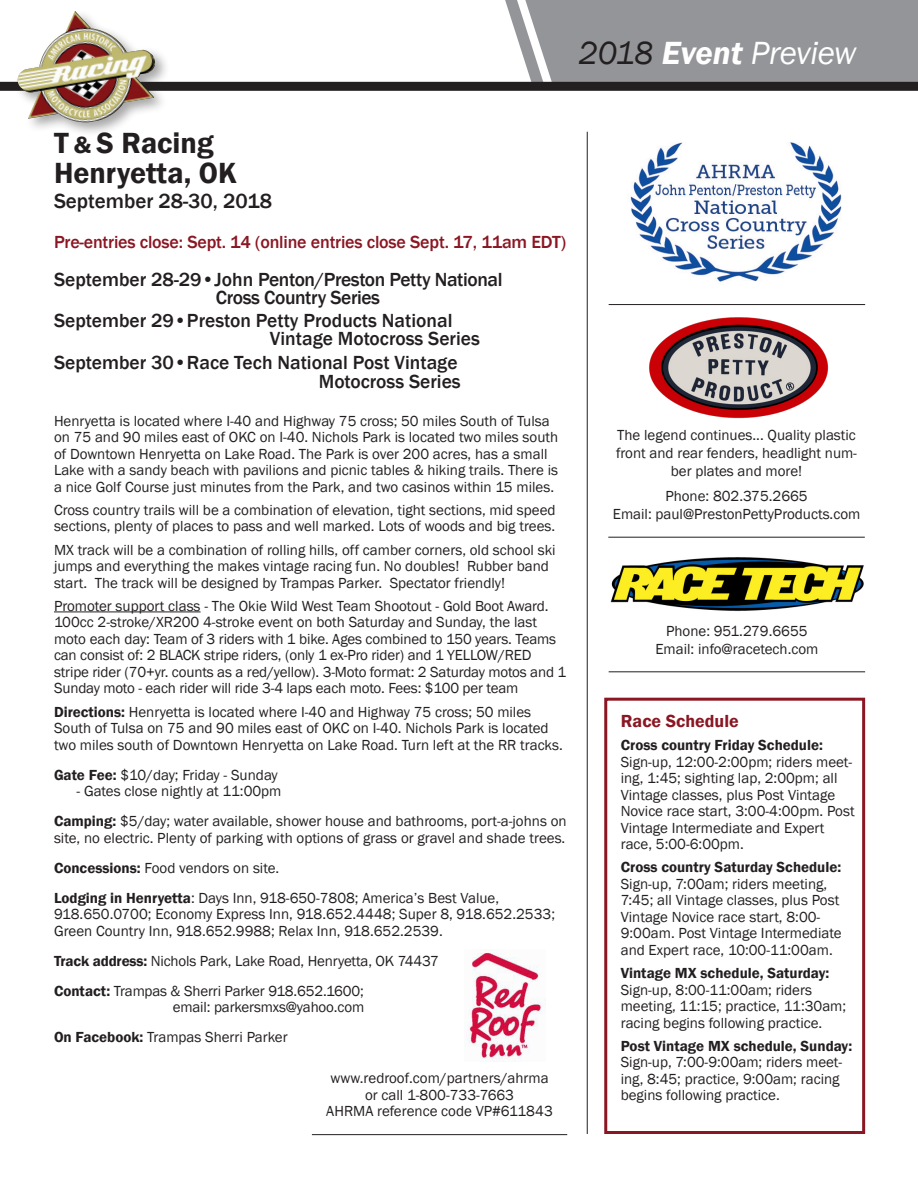
<style>
.page{position:relative;width:918px;height:1188px;background:#fff}
.page>*{position:absolute;margin:0;border:0;box-sizing:border-box;transform-origin:0 0}
.t1{font:italic 33px "Franklin Gothic";letter-spacing:-.01em;color:#fff}
.t2{font:600 30px "Franklin Gothic";color:#231f20}
.t3{font:500 21px "Franklin Gothic";color:#231f20}
.t4{font:500 19.5px/18px "Franklin Gothic";color:#231f20}
.t5{font:500 19.5px/18px "Franklin Gothic";letter-spacing:-.02em;color:#231f20}
.t6{font:500 18px "Franklin Gothic";letter-spacing:-.01em;color:#8a1723}
.t7{font:600 18px "Franklin Gothic";color:#8a1723}
.t8{font:15px/16.5px "Franklin Gothic";color:#231f20}
.s1{color:#231f20}
.s2{font-weight:600}
.s3{font-size:24px}
</style>
<div class="page">
<img style="left:610px;top:557px;width:254px;height:54px">
<hr style="left:609px;top:672px;width:256px;height:1px;background:#231f20">
<hr style="left:587px;top:132px;width:1px;height:1002px;background:#231f20">
<hr style="left:54px;top:612px;width:147px;height:1px;background:#231f20">
<div style="left:604px;top:698px;width:261px;height:436px;border:3px solid #8a1723"></div>
<img style="left:649px;top:318px;width:180px;height:101px">
<hr style="left:608px;top:537px;width:257px;height:1px;background:#231f20">
<img style="left:630px;top:142px;width:212px;height:140px">
<hr style="left:609px;top:304px;width:256px;height:1px;background:#231f20">
<div style="left:505px;top:0;width:413px;height:82px;background:#939598"></div>
<div style="left:0;top:82px;width:918px;height:9px;background:#231f20"></div>
<div style="left:14px;top:8px;width:156px;height:129px;background:#231f20;opacity:.4"></div>
<img style="left:64px;top:11px;width:11px;height:22px">
<img style="left:465px;top:950px;width:81px;height:112px">
<hr style="left:312px;top:1134px;width:255px;height:1px;background:#231f20">
<p class="t1" style="left:578px;top:33px;width:279px"><span class="s1">2018</span> <span class="s2">Event</span> Preview</p>
<p class="t2" style="left:54px;top:124px;width:161px">T <span class="s3">&amp;</span> S Racing</p>
<p class="t2" style="left:54px;top:154px;width:184px">Henryetta, OK</p>
<p class="t3" style="left:54px;top:188px;width:220px">September 28-30, 2018</p>
<p class="t6" style="left:54px;top:230px;width:513px">Pre-entries close: Sept. 14 (online entries close Sept. 17, 11am EDT)</p>
<p class="t5" style="left:216px;top:271px;width:288px;text-indent:-162px">September 28-29•John Penton/Preston Petty National<br>Cross Country Series</p>
<p class="t4" style="left:270px;top:312px;width:211px;text-indent:-216px">September 29•Preston Petty Products National<br>Vintage Motocross Series</p>
<p class="t4" style="left:54px;top:353px;width:408px;line-height:19.5px;text-align:right">September 30•Race Tech National Post Vintage<br>Motocross Series</p>
<p class="t8" style="left:54px;top:413px;width:506px">Henryetta is located where I-40 and Highway 75 cross; 50 miles South of Tulsa on 75 and 90 miles east of OKC on I-40. Nichols Park is located two miles south of Downtown Henryetta on Lake Road. The Park is over 200 acres, has a small Lake with a sandy beach with pavilions and picnic tables &amp; hiking trails. There is a nice Golf Course just minutes from the Park, and two casinos within 15 miles.</p>
<p class="t8" style="left:54px;top:502px;width:503px">Cross country trails will be a combination of elevation, tight sections, mid speed sections, plenty of places to pass and well marked. Lots of woods and big trees.</p>
<p class="t8" style="left:54px;top:542px;width:503px">MX track will be a combination of rolling hills, off camber corners, old school ski jumps and everything the makes vintage racing fun. No doubles! Rubber band start. The track will be designed by Trampas Parker. Spectator friendly!</p>
<p class="t8" style="left:54px;top:598px;width:514px">Promoter support class - The Okie Wild West Team Shootout - Gold Boot Award.<br>100cc 2-stroke/XR200 4-stroke event on both Saturday and Sunday, the last moto each day: Team of 3 riders with 1 bike. Ages combined to 150 years. Teams can consist of: 2 BLACK stripe riders, (only 1 ex-Pro rider) and 1 YELLOW/RED stripe rider (70+yr. counts as a red/yellow). 3-Moto format: 2 Saturday motos and 1<br>Sunday moto - each rider will ride 3-4 laps each moto. Fees: $100 per team</p>
<p class="t8" style="left:54px;top:704px;width:510px"><span class="s2">Directions:</span> Henryetta is located where I-40 and Highway 75 cross; 50 miles<br>South of Tulsa on 75 and 90 miles east of OKC on I-40. Nichols Park is located two miles south of Downtown Henryetta on Lake Road. Turn left at the RR tracks.</p>
<p class="t8" style="left:54px;top:767px;width:225px"><span class="s2">Gate Fee:</span> $10/day; Friday - Sunday</p>
<p class="t8" style="left:76px;top:783px;width:206px">- Gates close nightly at 11:00pm</p>
<p class="t8" style="left:54px;top:813px;width:514px"><span class="s2">Camping:</span> $5/day; water available, shower house and bathrooms, port-a-johns on site, no electric. Plenty of parking with options of grass or gravel and shade trees.</p>
<p class="t8" style="left:54px;top:860px;width:227px"><span class="s2">Concessions:</span> Food vendors on site.</p>
<p class="t8" style="left:54px;top:890px;width:503px"><span class="s2">Lodging in Henryetta</span>: Days Inn, 918-650-7808; America’s Best Value,<br>918.650.0700; Economy Express Inn, 918.652.4448; Super 8, 918.652.2533;<br>Green Country Inn, 918.652.9988; Relax Inn, 918.652.2539.</p>
<p class="t8" style="left:54px;top:953px;width:386px"><span class="s2">Track address:</span> Nichols Park, Lake Road, Henryetta, OK 74437</p>
<p class="t8" style="left:54px;top:983px;width:312px;text-align:right"><span class="s2">Contact:</span> Trampas &amp; Sherri Parker 918.652.1600; email: parkersmxs@yahoo.com</p>
<p class="t8" style="left:54px;top:1029px;width:235px"><span class="s2">On Facebook:</span> Trampas Sherri Parker</p>
<p class="t8" style="left:331px;top:1071px;width:220px">www.redroof.com/partners/ahrma</p>
<p class="t8" style="left:365px;top:1087px;width:151px">or call 1-800-733-7663</p>
<p class="t8" style="left:326px;top:1104px;width:228px">AHRMA reference code VP#611843</p>
<p class="t8" style="left:616px;top:427px;width:243px;line-height:18px;text-align:center">The legend continues... Quality plastic front and rear fenders, headlight num&shy;ber plates and more!</p>
<p class="t8" style="left:665px;top:488px;width:144px">Phone: 802.375.2665</p>
<p class="t8" style="left:613px;top:506px;width:249px">Email: paul@PrestonPettyProducts.com</p>
<p class="t8" style="left:666px;top:623px;width:143px">Phone: 951.279.6655</p>
<p class="t8" style="left:655px;top:641px;width:165px">Email: info@racetech.com</p>
<p class="t7" style="left:621px;top:710px;width:119px">Race Schedule</p>
<p class="t8" style="left:621px;top:737px;width:235px"><span class="s2">Cross country Friday Schedule:<br></span>Sign-up, 12:00-2:00pm; riders meet&shy;ing, 1:45; sighting lap, 2:00pm; all Vintage classes, plus Post Vintage Novice race start, 3:00-4:00pm. Post Vintage Intermediate and Expert race, 5:00-6:00pm.</p>
<p class="t8" style="left:621px;top:859px;width:222px"><span class="s2">Cross country Saturday Schedule:<br></span>Sign-up, 7:00am; riders meeting, 7:45; all Vintage classes, plus Post Vintage Novice race start, 8:00- 9:00am. Post Vintage Intermediate and Expert race, 10:00-11:00am.</p>
<p class="t8" style="left:621px;top:965px;width:227px"><span class="s2">Vintage MX schedule, Saturday:<br></span>Sign-up, 8:00-11:00am; riders meeting, 11:15; practice, 11:30am; racing begins following practice.</p>
<p class="t8" style="left:621px;top:1038px;width:233px"><span class="s2">Post Vintage MX schedule, Sunday:<br></span>Sign-up, 7:00-9:00am; riders meet&shy;ing, 8:45; practice, 9:00am; racing begins following practice.</p>
</div>
